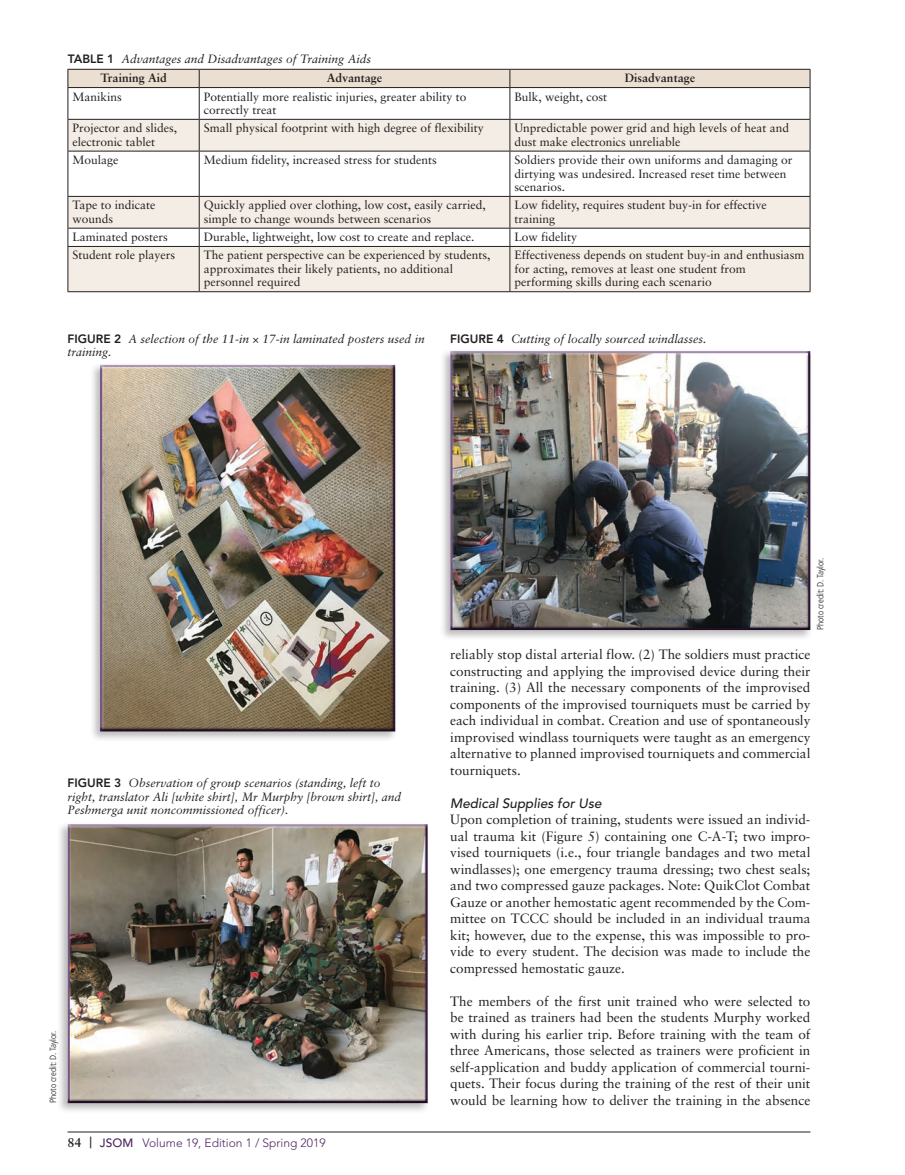
<style>
.page{position:relative;width:905px;height:1175px;background:#fff}
.page>*{position:absolute;margin:0;border:0;box-sizing:border-box;transform-origin:0 0}
.Text_with_extra_spac{font:13.5px/16.5px "Sabon";color:#231f20;text-align:justify}
.Text_with_no_extra_s{font:13.5px/16.5px "Sabon";color:#231f20;text-align:justify}
.C_head{font:italic 500 13.5px "Avenir";color:#231f20}
.Table_Text{font:12px/13.5px "Sabon";color:#231f20}
.Table___Figure_Title{font:italic 12px/13.5px "Sabon";color:#231f20}
.t1{font:300 12px "Avenir";color:#512562}
.Table_Cols{font:700 12px "Sabon";color:#231f20}
.photo_caption_for_te{font:300 condensed 9px "Frutiger";color:#231f20}
.s1{font-family:"Avenir";font-weight:800;font-style:normal}
.s2{font-family:"Sabon";font-weight:700;font-size:12.75px;color:#231f20}
.s3{font-family:"Gotham Condensed";font-weight:500;font-size:13.5px;color:#231f20}
.s4{font-weight:500}
</style>
<div class="page">
<hr style="left:68px;top:1131px;width:742px;height:1px;background:#231f20">
<div style="left:89px;top:362px;width:309px;height:380px;background:#231f20;opacity:.3"></div>
<div style="left:97px;top:364px;width:299px;height:368px;background:#231f20;opacity:.75"></div>
<div style="left:57px;top:822px;width:373px;height:292px;background:#231f20;opacity:.3"></div>
<div style="left:65px;top:823px;width:363px;height:280px;background:#231f20;opacity:.75"></div>
<div style="left:439px;top:349px;width:374px;height:292px;background:#231f20;opacity:.3"></div>
<div style="left:447px;top:350px;width:363px;height:280px;background:#231f20;opacity:.75"></div>
<svg style="left:69px;top:120px;width:740px;height:171px;fill:#f3ede5"></svg>
<hr style="left:199px;top:88px;width:1px;height:31px;background:#231f20">
<hr style="left:509px;top:88px;width:1px;height:31px;background:#231f20">
<hr style="left:199px;top:120px;width:1px;height:31px;background:#231f20">
<hr style="left:509px;top:120px;width:1px;height:31px;background:#231f20">
<hr style="left:199px;top:151px;width:1px;height:45px;background:#231f20">
<hr style="left:509px;top:151px;width:1px;height:45px;background:#231f20">
<hr style="left:199px;top:197px;width:1px;height:31px;background:#231f20">
<hr style="left:509px;top:197px;width:1px;height:31px;background:#231f20">
<svg style="left:199px;top:229px;width:1px;height:17px"></svg>
<svg style="left:509px;top:229px;width:1px;height:17px"></svg>
<hr style="left:199px;top:247px;width:1px;height:44px;background:#231f20">
<hr style="left:509px;top:247px;width:1px;height:44px;background:#231f20">
<hr style="left:68px;top:88px;width:1px;height:31px;background:#231f20">
<hr style="left:809px;top:88px;width:1px;height:31px;background:#231f20">
<hr style="left:68px;top:151px;width:1px;height:45px;background:#231f20">
<hr style="left:809px;top:151px;width:1px;height:45px;background:#231f20">
<svg style="left:68px;top:229px;width:1px;height:17px"></svg>
<svg style="left:809px;top:229px;width:1px;height:17px"></svg>
<div style="left:68px;top:69px;width:742px;height:18px;background:#ebdfd1"></div>
<hr style="left:68px;top:87px;width:131px;height:1px;background:#231f20">
<hr style="left:199px;top:87px;width:311px;height:1px;background:#231f20">
<hr style="left:510px;top:87px;width:300px;height:1px;background:#231f20">
<hr style="left:68px;top:119px;width:131px;height:1px;background:#231f20">
<hr style="left:68px;top:120px;width:1px;height:31px;background:#231f20">
<hr style="left:199px;top:119px;width:311px;height:1px;background:#231f20">
<hr style="left:510px;top:119px;width:300px;height:1px;background:#231f20">
<hr style="left:809px;top:120px;width:1px;height:31px;background:#231f20">
<hr style="left:68px;top:151px;width:131px;height:1px;background:#231f20">
<hr style="left:199px;top:151px;width:311px;height:1px;background:#231f20">
<hr style="left:510px;top:151px;width:300px;height:1px;background:#231f20">
<hr style="left:68px;top:196px;width:131px;height:1px;background:#231f20">
<hr style="left:68px;top:197px;width:1px;height:31px;background:#231f20">
<hr style="left:199px;top:196px;width:311px;height:1px;background:#231f20">
<hr style="left:510px;top:196px;width:300px;height:1px;background:#231f20">
<hr style="left:809px;top:197px;width:1px;height:31px;background:#231f20">
<hr style="left:68px;top:228px;width:131px;height:1px;background:#231f20">
<hr style="left:199px;top:228px;width:311px;height:1px;background:#231f20">
<hr style="left:510px;top:228px;width:300px;height:1px;background:#231f20">
<hr style="left:68px;top:246px;width:131px;height:1px;background:#231f20">
<hr style="left:68px;top:247px;width:1px;height:44px;background:#231f20">
<hr style="left:199px;top:246px;width:311px;height:1px;background:#231f20">
<hr style="left:510px;top:246px;width:300px;height:1px;background:#231f20">
<hr style="left:809px;top:247px;width:1px;height:44px;background:#231f20">
<hr style="left:68px;top:291px;width:131px;height:1px;background:#231f20">
<hr style="left:199px;top:291px;width:311px;height:1px;background:#231f20">
<hr style="left:510px;top:291px;width:300px;height:1px;background:#231f20">
<p class="Table___Figure_Title" style="left:68px;top:52px;width:304px"><span class="s1">TABLE 1</span> Advantages and Disadvantages of Training Aids</p>
<p class="Table_Cols" style="left:100px;top:71px;width:68px">Training Aid</p>
<p class="Table_Cols" style="left:327px;top:71px;width:57px">Advantage</p>
<p class="Table_Cols" style="left:625px;top:71px;width:72px">Disadvantage</p>
<p class="Table_Text" style="left:72px;top:90px;width:51px">Manikins</p>
<p class="Table_Text" style="left:204px;top:90px;width:264px">Potentially more realistic injuries, greater ability to correctly treat</p>
<p class="Table_Text" style="left:514px;top:90px;width:94px">Bulk, weight, cost</p>
<p class="Table_Text" style="left:72px;top:121px;width:106px">Projector and slides, electronic tablet</p>
<p class="Table_Text" style="left:204px;top:121px;width:282px">Small physical footprint with high degree of flexibility</p>
<p class="Table_Text" style="left:514px;top:121px;width:276px">Unpredictable power grid and high levels of heat and dust make electronics unreliable</p>
<p class="Table_Text" style="left:72px;top:153px;width:48px">Moulage</p>
<p class="Table_Text" style="left:204px;top:153px;width:234px">Medium fidelity, increased stress for students</p>
<p class="Table_Text" style="left:514px;top:153px;width:280px">Soldiers provide their own uniforms and damaging or dirtying was undesired. Increased reset time between scenarios.</p>
<p class="Table_Text" style="left:72px;top:198px;width:84px">Tape to indicate wounds</p>
<p class="Table_Text" style="left:204px;top:198px;width:284px">Quickly applied over clothing, low cost, easily carried, simple to change wounds between scenarios</p>
<p class="Table_Text" style="left:514px;top:198px;width:254px">Low fidelity, requires student buy-in for effective training</p>
<p class="Table_Text" style="left:72px;top:230px;width:97px">Laminated posters</p>
<p class="Table_Text" style="left:204px;top:230px;width:272px">Durable, lightweight, low cost to create and replace.</p>
<p class="Table_Text" style="left:514px;top:230px;width:64px">Low fidelity</p>
<p class="Table_Text" style="left:72px;top:248px;width:104px">Student role players</p>
<p class="Table_Text" style="left:204px;top:248px;width:288px">The patient perspective can be experienced by students, approximates their likely patients, no additional personnel required</p>
<p class="Table_Text" style="left:514px;top:248px;width:292px">Effectiveness depends on student buy-in and enthusiasm for acting, removes at least one student from performing skills during each scenario</p>
<p class="Table___Figure_Title" style="left:68px;top:332px;width:358px"><span class="s1">FIGURE 2</span> A selection of the 11-in × 17-in laminated posters used in training.</p>
<p class="Table___Figure_Title" style="left:450px;top:332px;width:258px"><span class="s1">FIGURE 4</span> Cutting of locally sourced windlasses.</p>
<p class="Table___Figure_Title" style="left:68px;top:776px;width:335px"><span class="s1">FIGURE 3</span> Observation of group scenarios (standing, left to right, translator Ali [white shirt], Mr Murphy [brown shirt], and<br>Peshmerga unit noncommissioned officer).</p>
<p class="photo_caption_for_te" style="left:48px;top:1103px;width:74px;rotate:-90deg">Photo credit: D. Taylor.</p>
<p class="t1" style="left:68px;top:1136px;width:259px"><span class="s2">84</span> <span class="s3">|</span> <span class="s4">JSOM</span> Volume 19, Edition 1 / Spring 2019</p>
<p class="photo_caption_for_te" style="left:815px;top:630px;width:74px;rotate:-90deg">Photo credit: D. Taylor.</p>
<p class="Text_with_extra_spac" style="left:450px;top:646px;width:362px">reliably stop distal arterial flow. (2) The soldiers must practice constructing and applying the improvised device during their training. (3) All the necessary components of the improvised components of the improvised tourniquets must be carried by each individual in combat. Creation and use of spontaneously improvised windlass tourniquets were taught as an emergency alternative to planned improvised tourniquets and commercial tourniquets.</p>
<p class="C_head" style="left:450px;top:795px;width:153px">Medical Supplies for Use</p>
<p class="Text_with_no_extra_s" style="left:450px;top:811px;width:362px">Upon completion of training, students were issued an individ&shy;ual trauma kit (Figure 5) containing one C-A-T; two impro&shy;vised tourniquets (i.e., four triangle bandages and two metal windlasses); one emergency trauma dressing; two chest seals; and two compressed gauze packages. Note: QuikClot Combat Gauze or another hemostatic agent recommended by the Com&shy;mittee on TCCC should be included in an individual trauma kit; however, due to the expense, this was impossible to pro&shy;vide to every student. The decision was made to include the compressed hemostatic gauze.</p>
<p class="Text_with_extra_spac" style="left:450px;top:992px;width:362px">The members of the first unit trained who were selected to be trained as trainers had been the students Murphy worked with during his earlier trip. Before training with the team of three Americans, those selected as trainers were proficient in self-application and buddy application of commercial tourni&shy;quets. Their focus during the training of the rest of their unit would be learning how to deliver the training in the absence</p>
</div>
